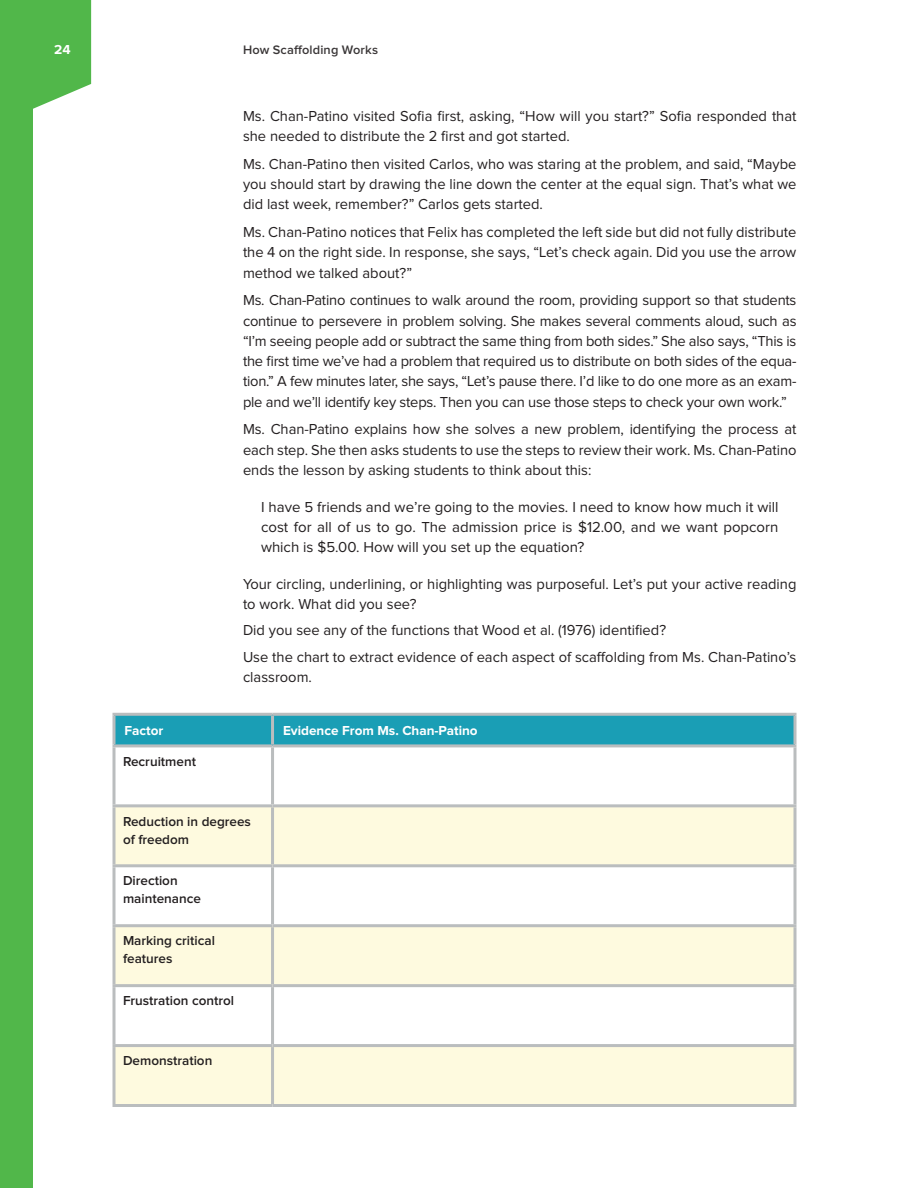
<style>
.page{position:relative;width:918px;height:1188px;background:#fff}
.page>*{position:absolute;margin:0;border:0;box-sizing:border-box;transform-origin:0 0}
.TEXT_IND{font:15px/20.2px "Proxima Nova";color:#231f20;text-align:justify}
.EX{font:15px/20.2px "Proxima Nova";color:#231f20;text-align:justify}
.TT{font:600 13.5px/18px "Proxima Nova";color:#231f20}
.TCH{font:700 13.5px "Proxima Nova";color:#fff}
.t1{font:600 12.75px "Proxima Nova";letter-spacing:.015em;color:#231f20}
</style>
<div class="page">
<svg style="left:32px;top:0;width:59px;height:109px;background:#64bf5e"></svg>
<div style="left:0;top:0;width:32px;height:1188px;background:#51b74a"></div>
<div style="left:116px;top:716px;width:678px;height:28px;background:#1a9eb5"></div>
<svg style="left:116px;top:807px;width:678px;height:297px;fill:#fefadf"></svg>
<hr style="left:112px;top:713px;width:161px;height:3px;background:#babdbe">
<svg style="left:112px;top:716px;width:4px;height:28px"></svg>
<hr style="left:273px;top:713px;width:523px;height:3px;background:#babdbe">
<hr style="left:271px;top:716px;width:3px;height:28px;background:#babdbe">
<hr style="left:794px;top:716px;width:2px;height:28px;background:#babdbe">
<hr style="left:112px;top:744px;width:161px;height:3px;background:#babdbe">
<svg style="left:112px;top:747px;width:4px;height:57px"></svg>
<hr style="left:273px;top:744px;width:523px;height:3px;background:#babdbe">
<hr style="left:271px;top:747px;width:3px;height:57px;background:#babdbe">
<hr style="left:794px;top:747px;width:2px;height:57px;background:#babdbe">
<hr style="left:112px;top:804px;width:161px;height:3px;background:#babdbe">
<svg style="left:112px;top:807px;width:4px;height:57px"></svg>
<hr style="left:273px;top:804px;width:523px;height:3px;background:#babdbe">
<hr style="left:271px;top:807px;width:3px;height:57px;background:#babdbe">
<hr style="left:794px;top:807px;width:2px;height:57px;background:#babdbe">
<hr style="left:112px;top:864px;width:161px;height:3px;background:#babdbe">
<svg style="left:112px;top:867px;width:4px;height:57px"></svg>
<hr style="left:273px;top:864px;width:523px;height:3px;background:#babdbe">
<hr style="left:271px;top:867px;width:3px;height:57px;background:#babdbe">
<hr style="left:794px;top:867px;width:2px;height:57px;background:#babdbe">
<hr style="left:112px;top:924px;width:161px;height:3px;background:#babdbe">
<svg style="left:112px;top:927px;width:4px;height:57px"></svg>
<hr style="left:273px;top:924px;width:523px;height:3px;background:#babdbe">
<hr style="left:271px;top:927px;width:3px;height:57px;background:#babdbe">
<hr style="left:794px;top:927px;width:2px;height:57px;background:#babdbe">
<hr style="left:112px;top:984px;width:161px;height:3px;background:#babdbe">
<svg style="left:112px;top:987px;width:4px;height:57px"></svg>
<hr style="left:273px;top:984px;width:523px;height:3px;background:#babdbe">
<hr style="left:271px;top:987px;width:3px;height:57px;background:#babdbe">
<hr style="left:794px;top:987px;width:2px;height:57px;background:#babdbe">
<hr style="left:112px;top:1044px;width:161px;height:3px;background:#babdbe">
<svg style="left:112px;top:1047px;width:4px;height:57px"></svg>
<hr style="left:273px;top:1044px;width:523px;height:3px;background:#babdbe">
<hr style="left:271px;top:1047px;width:3px;height:57px;background:#babdbe">
<hr style="left:794px;top:1047px;width:2px;height:57px;background:#babdbe">
<hr style="left:112px;top:1104px;width:161px;height:3px;background:#babdbe">
<hr style="left:273px;top:1104px;width:523px;height:3px;background:#babdbe">
<p class="TCH" style="left:54px;top:43px;width:18px">24</p>
<p class="t1" style="left:243px;top:44px;width:137px">How Scaffolding Works</p>
<p class="TEXT_IND" style="left:243px;top:106px;width:555px">Ms. Chan-Patino visited Sofia first, asking, “How will you start?” Sofia responded that she needed to distribute the 2 first and got started.</p>
<p class="TEXT_IND" style="left:243px;top:154px;width:555px">Ms. Chan-Patino then visited Carlos, who was staring at the problem, and said, “Maybe you should start by drawing the line down the center at the equal sign. That’s what we did last week, remember?” Carlos gets started.</p>
<p class="TEXT_IND" style="left:243px;top:223px;width:555px">Ms. Chan-Patino notices that Felix has completed the left side but did not fully distribute the 4 on the right side. In response, she says, “Let’s check again. Did you use the arrow method we talked about?”</p>
<p class="TEXT_IND" style="left:243px;top:291px;width:555px">Ms. Chan-Patino continues to walk around the room, providing support so that students continue to persevere in problem solving. She makes several comments aloud, such as “I’m seeing people add or subtract the same thing from both sides.” She also says, “This is the first time we’ve had a problem that required us to distribute on both sides of the equa&shy;tion.” A few minutes later, she says, “Let’s pause there. I’d like to do one more as an exam&shy;ple and we’ll identify key steps. Then you can use those steps to check your own work.”</p>
<p class="TEXT_IND" style="left:243px;top:420px;width:555px">Ms. Chan-Patino explains how she solves a new problem, identifying the process at each step. She then asks students to use the steps to review their work. Ms. Chan-Patino ends the lesson by asking students to think about this:</p>
<p class="EX" style="left:261px;top:497px;width:519px">I have 5 friends and we’re going to the movies. I need to know how much it will cost for all of us to go. The admission price is $12.00, and we want popcorn which is $5.00. How will you set up the equation?</p>
<p class="TEXT_IND" style="left:243px;top:574px;width:555px">Your circling, underlining, or highlighting was purposeful. Let’s put your active reading to work. What did you see?</p>
<p class="TEXT_IND" style="left:243px;top:621px;width:425px">Did you see any of the functions that Wood et al. (1976) identified?</p>
<p class="TEXT_IND" style="left:243px;top:647px;width:555px">Use the chart to extract evidence of each aspect of scaffolding from Ms. Chan-Patino’s classroom.</p>
<p class="TCH" style="left:124px;top:725px;width:40px">Factor</p>
<p class="TCH" style="left:283px;top:725px;width:196px">Evidence From Ms. Chan-Patino</p>
<p class="TT" style="left:123px;top:753px;width:74px">Recruitment</p>
<p class="TT" style="left:123px;top:813px;width:129px">Reduction in degrees of freedom</p>
<p class="TT" style="left:123px;top:873px;width:80px">Direction maintenance</p>
<p class="TT" style="left:123px;top:932px;width:94px">Marking critical features</p>
<p class="TT" style="left:123px;top:992px;width:113px">Frustration control</p>
<p class="TT" style="left:123px;top:1052px;width:91px">Demonstration</p>
</div>
